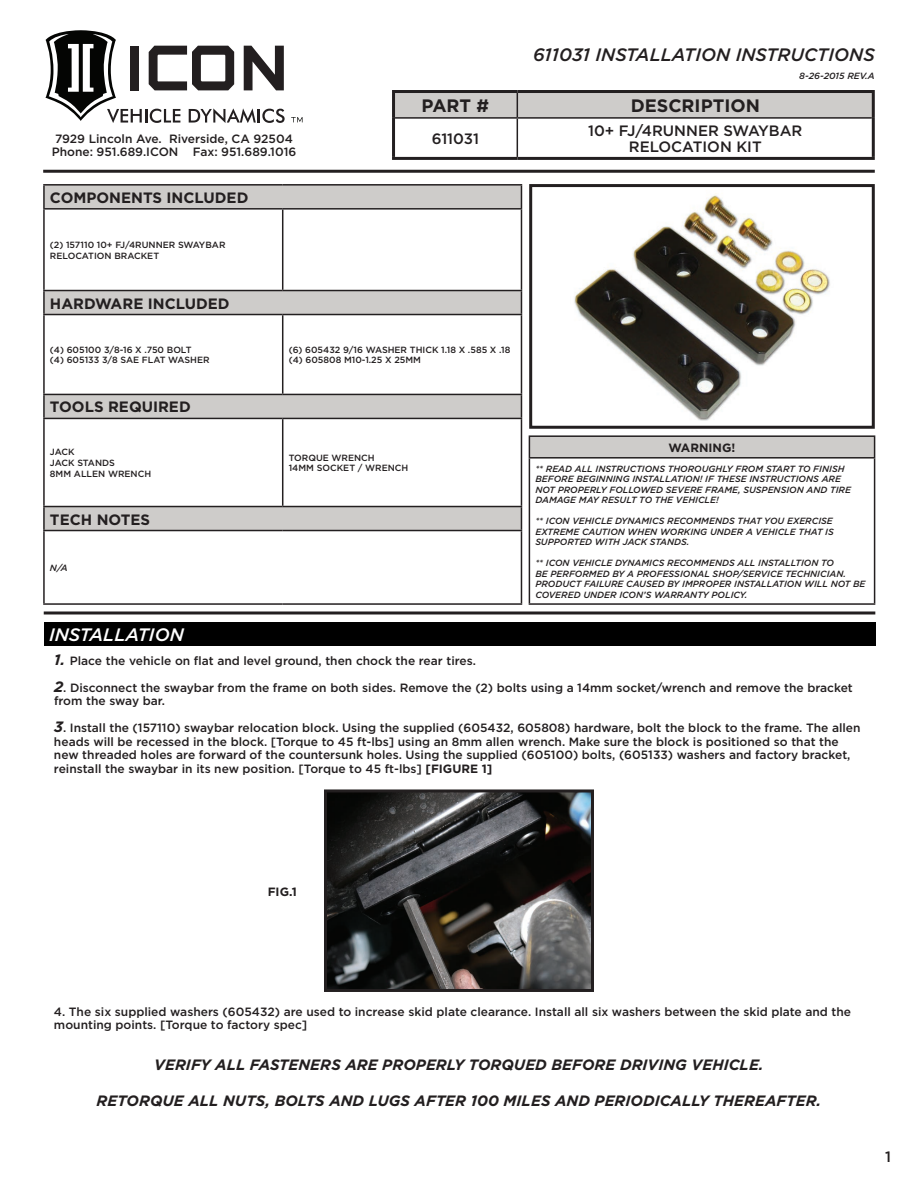
<style>
.page{position:relative;width:918px;height:1188px;background:#fff}
.page>*{position:absolute;margin:0;border:0;box-sizing:border-box;transform-origin:0 0}
.t1{font:italic 500 18px "Gotham";color:#231f20}
.t2{font:700 18px "Gotham";color:#231f20}
.t3{font:italic 500 18px "Gotham";color:#fff}
.t4{font:italic 700 15px "Gotham";color:#231f20}
.t5{font:700 15px "Gotham";color:#231f20}
.t6{font:500 15px/16.5px "Gotham";color:#231f20;text-align:center}
.t7{font:500 12px/13.5px "Gotham";color:#231f20}
.t8{font:700 12px "Gotham";color:#231f20}
.t9{font:italic 500 9px/10.5px "Gotham";color:#231f20}
.t10{font:500 9px/10.8px "Gotham";color:#231f20}
.s1{font-weight:700;font-style:italic;font-size:15px}
.s2{font-weight:700}
</style>
<div class="page">
<svg style="left:291px;top:117px;width:12px;height:5px"></svg>
<svg style="left:45px;top:30px;width:240px;height:93px"></svg>
<hr style="left:43px;top:170px;width:832px;height:3px;background:#231f20">
<div style="left:395px;top:93px;width:477px;height:24px;background:#ceccca"></div>
<hr style="left:395px;top:117px;width:122px;height:2px;background:#231f20">
<hr style="left:517px;top:117px;width:355px;height:2px;background:#231f20">
<hr style="left:517px;top:119px;width:1px;height:38px;background:#231f20">
<hr style="left:392px;top:90px;width:125px;height:3px;background:#231f20">
<hr style="left:392px;top:93px;width:3px;height:25px;background:#231f20">
<hr style="left:517px;top:90px;width:358px;height:3px;background:#231f20">
<hr style="left:872px;top:93px;width:3px;height:25px;background:#231f20">
<hr style="left:392px;top:118px;width:3px;height:39px;background:#231f20">
<hr style="left:872px;top:118px;width:3px;height:39px;background:#231f20">
<hr style="left:392px;top:157px;width:125px;height:3px;background:#231f20">
<hr style="left:517px;top:157px;width:358px;height:3px;background:#231f20">
<div style="left:529px;top:436px;width:346px;height:22px;background:#ceccca"></div>
<hr style="left:529px;top:435px;width:346px;height:2px;background:#231f20">
<svg style="left:529px;top:437px;width:1px;height:20px"></svg>
<svg style="left:874px;top:437px;width:1px;height:20px"></svg>
<hr style="left:529px;top:457px;width:346px;height:2px;background:#231f20">
<hr style="left:529px;top:459px;width:1px;height:144px;background:#231f20">
<hr style="left:874px;top:459px;width:1px;height:144px;background:#231f20">
<hr style="left:529px;top:603px;width:346px;height:2px;background:#231f20">
<img style="left:574px;top:193px;width:256px;height:227px">
<div style="left:529px;top:184px;width:346px;height:245px;border:3px solid #231f20"></div>
<svg style="left:45px;top:186px;width:476px;height:344px"></svg>
<hr style="left:43px;top:184px;width:240px;height:2px;background:#231f20">
<hr style="left:43px;top:186px;width:2px;height:22px;background:#231f20">
<hr style="left:283px;top:184px;width:239px;height:2px;background:#231f20">
<svg style="left:521px;top:186px;width:1px;height:22px"></svg>
<hr style="left:43px;top:208px;width:240px;height:2px;background:#231f20">
<hr style="left:43px;top:210px;width:2px;height:80px;background:#231f20">
<hr style="left:283px;top:208px;width:239px;height:2px;background:#231f20">
<hr style="left:282px;top:210px;width:1px;height:80px;background:#231f20">
<hr style="left:521px;top:210px;width:1px;height:80px;background:#231f20">
<hr style="left:43px;top:290px;width:240px;height:1px;background:#231f20">
<hr style="left:43px;top:291px;width:2px;height:23px;background:#231f20">
<hr style="left:283px;top:290px;width:239px;height:1px;background:#231f20">
<svg style="left:521px;top:291px;width:1px;height:23px"></svg>
<hr style="left:43px;top:314px;width:240px;height:1px;background:#231f20">
<hr style="left:43px;top:315px;width:2px;height:79px;background:#231f20">
<hr style="left:283px;top:314px;width:239px;height:1px;background:#231f20">
<hr style="left:282px;top:315px;width:1px;height:79px;background:#231f20">
<hr style="left:521px;top:315px;width:1px;height:79px;background:#231f20">
<hr style="left:43px;top:394px;width:240px;height:1px;background:#231f20">
<hr style="left:43px;top:395px;width:2px;height:23px;background:#231f20">
<hr style="left:283px;top:394px;width:239px;height:1px;background:#231f20">
<svg style="left:521px;top:395px;width:1px;height:23px"></svg>
<hr style="left:43px;top:418px;width:240px;height:1px;background:#231f20">
<hr style="left:43px;top:419px;width:2px;height:87px;background:#231f20">
<hr style="left:283px;top:418px;width:239px;height:1px;background:#231f20">
<hr style="left:282px;top:419px;width:1px;height:87px;background:#231f20">
<hr style="left:521px;top:419px;width:1px;height:87px;background:#231f20">
<hr style="left:43px;top:506px;width:240px;height:1px;background:#231f20">
<hr style="left:43px;top:507px;width:2px;height:23px;background:#231f20">
<hr style="left:283px;top:506px;width:239px;height:1px;background:#231f20">
<svg style="left:521px;top:507px;width:1px;height:23px"></svg>
<hr style="left:43px;top:530px;width:240px;height:1px;background:#231f20">
<hr style="left:43px;top:531px;width:2px;height:72px;background:#231f20">
<hr style="left:283px;top:530px;width:239px;height:1px;background:#231f20">
<hr style="left:521px;top:531px;width:1px;height:72px;background:#231f20">
<hr style="left:43px;top:603px;width:240px;height:2px;background:#231f20">
<hr style="left:283px;top:603px;width:239px;height:2px;background:#231f20">
<hr style="left:44px;top:611px;width:831px;height:3px;background:#231f20">
<div style="left:44px;top:622px;width:831px;height:23px;background:#000"></div>
<img style="left:328px;top:793px;width:262px;height:195px">
<div style="left:324px;top:789px;width:270px;height:203px;border:3px solid #231f20"></div>
<h1 class="t1" style="left:533px;top:43px;width:343px">611031 INSTALLATION INSTRUCTIONS</h1>
<p class="t7" style="left:52px;top:131px;width:246px">7929 Lincoln Ave. Riverside, CA 92504<br>Phone: 951.689.ICON Fax: 951.689.1016</p>
<p class="t9" style="left:799px;top:71px;width:77px">8-26-2015 REV.A</p>
<h1 class="t2" style="left:422px;top:94px;width:69px">PART #</h1>
<h1 class="t2" style="left:631px;top:94px;width:131px">DESCRIPTION</h1>
<p class="t6" style="left:432px;top:130px;width:49px">611031</p>
<p class="t6" style="left:588px;top:122px;width:216px">10+ FJ/4RUNNER SWAYBAR<br>RELOCATION KIT</p>
<p class="t5" style="left:50px;top:188px;width:200px">COMPONENTS INCLUDED</p>
<p class="t10" style="left:50px;top:239px;width:177px">(2) 157110 10+ FJ/4RUNNER SWAYBAR<br>RELOCATION BRACKET</p>
<p class="t5" style="left:50px;top:293px;width:181px">HARDWARE INCLUDED</p>
<p class="t10" style="left:50px;top:344px;width:161px">(4) 605100 3/8-16 X .750 BOLT<br>(4) 605133 3/8 SAE FLAT WASHER</p>
<p class="t10" style="left:289px;top:344px;width:223px">(6) 605432 9/16 WASHER THICK 1.18 X .585 X .18 (4) 605808 M10-1.25 X 25MM</p>
<p class="t5" style="left:50px;top:397px;width:142px">TOOLS REQUIRED</p>
<p class="t10" style="left:50px;top:447px;width:103px">JACK<br>JACK STANDS<br>8MM ALLEN WRENCH</p>
<p class="t10" style="left:289px;top:452px;width:121px">TORQUE WRENCH<br>14MM SOCKET / WRENCH</p>
<p class="t5" style="left:50px;top:509px;width:102px">TECH NOTES</p>
<p class="t9" style="left:50px;top:562px;width:19px">N/A</p>
<h1 class="t3" style="left:49px;top:623px;width:136px">INSTALLATION</h1>
<p class="t8" style="left:669px;top:440px;width:68px">WARNING!</p>
<p class="t9" style="left:535px;top:463px;width:317px">** READ ALL INSTRUCTIONS THOROUGHLY FROM START TO FINISH BEFORE BEGINNING INSTALLATION! IF THESE INSTRUCTIONS ARE NOT PROPERLY FOLLOWED SEVERE FRAME, SUSPENSION AND TIRE DAMAGE MAY RESULT TO THE VEHICLE!</p>
<p class="t9" style="left:535px;top:515px;width:300px;text-align:justify">** ICON VEHICLE DYNAMICS RECOMMENDS THAT YOU EXERCISE EXTREME CAUTION WHEN WORKING UNDER A VEHICLE THAT IS SUPPORTED WITH JACK STANDS.</p>
<p class="t9" style="left:535px;top:557px;width:332px">** ICON VEHICLE DYNAMICS RECOMMENDS ALL INSTALLTION TO<br>BE PERFORMED BY A PROFESSIONAL SHOP/SERVICE TECHNICIAN.<br>PRODUCT FAILURE CAUSED BY IMPROPER INSTALLATION WILL NOT BE COVERED UNDER ICON’S WARRANTY POLICY.</p>
<p class="t7" style="left:54px;top:654px;width:424px"><span class="s1">1.</span> Place the vehicle on flat and level ground, then chock the rear tires.</p>
<p class="t7" style="left:54px;top:681px;width:800px"><span class="s1">2</span>. Disconnect the swaybar from the frame on both sides. Remove the (2) bolts using a 14mm socket/wrench and remove the bracket from the sway bar.</p>
<p class="t7" style="left:54px;top:721px;width:808px"><span class="s1">3</span>. Install the (157110) swaybar relocation block. Using the supplied (605432, 605808) hardware, bolt the block to the frame. The allen heads will be recessed in the block. [Torque to 45 ft-lbs] using an 8mm allen wrench. Make sure the block is positioned so that the new threaded holes are forward of the countersunk holes. Using the supplied (605100) bolts, (605133) washers and factory bracket, reinstall the swaybar in its new position. [Torque to 45 ft-lbs] <span class="s2">[FIGURE 1]</span></p>
<p class="t8" style="left:268px;top:883px;width:31px">FIG.1</p>
<p class="t7" style="left:54px;top:1005px;width:799px">4. The six supplied washers (605432) are used to increase skid plate clearance. Install all six washers between the skid plate and the mounting points. [Torque to factory spec]</p>
<p class="t4" style="left:154px;top:1055px;width:611px">VERIFY ALL FASTENERS ARE PROPERLY TORQUED BEFORE DRIVING VEHICLE.</p>
<p class="t4" style="left:97px;top:1090px;width:726px">RETORQUE ALL NUTS, BOLTS AND LUGS AFTER 100 MILES AND PERIODICALLY THEREAFTER.</p>
<p class="t6" style="left:885px;top:1148px;width:7px">1</p>
</div>
